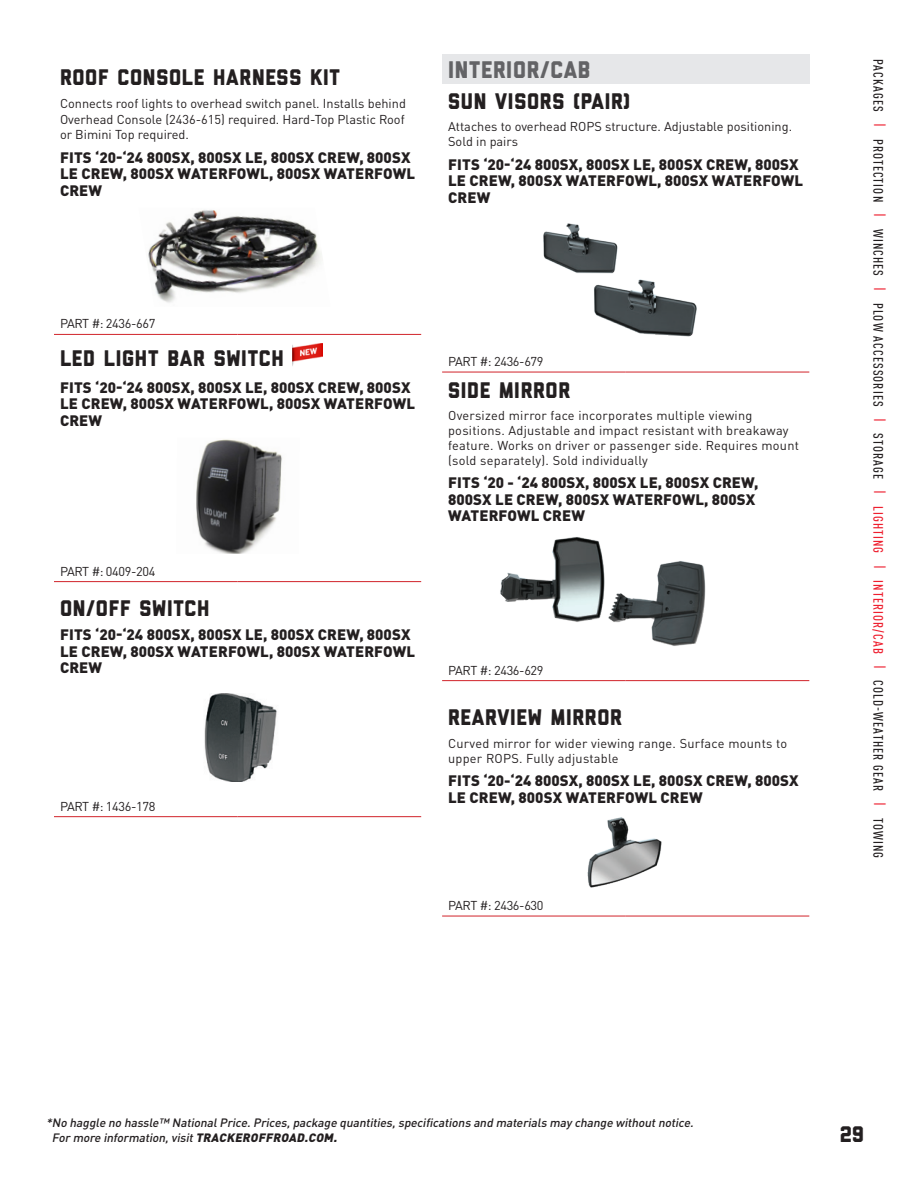
<style>
.page{position:relative;width:918px;height:1188px;background:#fff}
.page>*{position:absolute;margin:0;border:0;box-sizing:border-box;transform-origin:0 0}
.t1{font:800 24px "Liberator";letter-spacing:.03em;color:#636366}
.t2{font:800 22.5px "Liberator";letter-spacing:.03em;color:#231f20}
.t3{font:900 15px/16.5px "DINOT";letter-spacing:.01em;color:#231f20}
.t4{font:500 condensed 13.5px "DINOT";letter-spacing:.08em;color:#231f20}
.t5{font:12.75px/15px "DINOT";letter-spacing:.02em;color:#231f20}
.t6{font:12.75px/15px "DINOT";color:#231f20}
.t7{font:italic 500 12px/15px "DINOT";color:#231f20}
.s1{color:#ee1b2c}
.s2{color:#ee1f2f}
.s3{font-weight:900}
</style>
<div class="page">
<hr style="left:54px;top:334px;width:184px;height:1px;background:#d1232a">
<hr style="left:238px;top:334px;width:183px;height:1px;background:#d1232a">
<img style="left:148px;top:210px;width:174px;height:93px">
<hr style="left:54px;top:581px;width:184px;height:1px;background:#d1232a">
<hr style="left:238px;top:581px;width:183px;height:1px;background:#d1232a">
<img style="left:293px;top:343px;width:30px;height:21px">
<img style="left:196px;top:439px;width:86px;height:115px">
<hr style="left:54px;top:816px;width:184px;height:1px;background:#d1232a">
<hr style="left:238px;top:816px;width:183px;height:1px;background:#d1232a">
<img style="left:204px;top:693px;width:73px;height:88px">
<div style="left:442px;top:54px;width:367px;height:30px;background:#e6e7e9"></div>
<hr style="left:442px;top:372px;width:184px;height:1px;background:#d1232a">
<hr style="left:626px;top:372px;width:183px;height:1px;background:#d1232a">
<img style="left:543px;top:223px;width:154px;height:114px">
<hr style="left:442px;top:680px;width:184px;height:1px;background:#d1232a">
<hr style="left:626px;top:680px;width:183px;height:1px;background:#d1232a">
<img style="left:500px;top:537px;width:206px;height:109px">
<hr style="left:442px;top:916px;width:184px;height:1px;background:#d1232a">
<hr style="left:626px;top:916px;width:183px;height:1px;background:#d1232a">
<img style="left:587px;top:817px;width:75px;height:71px">
<h2 class="t2" style="left:60px;top:69px;width:281px">ROOF CONSOLE HARNESS KIT</h2>
<p class="t5" style="left:60px;top:95px;width:347px;line-height:15.8px;text-align:justify">Connects roof lights to overhead switch panel. Installs behind Overhead Console (2436-615) required. Hard-Top Plastic Roof or Bimini Top required.</p>
<p class="t3" style="left:60px;top:149px;width:357px">FITS ‘20-‘24 800SX, 800SX LE, 800SX CREW, 800SX<br>LE CREW, 800SX WATERFOWL, 800SX WATERFOWL<br>CREW</p>
<h1 class="t1" style="left:448px;top:61px;width:144px">INTERIOR/CAB</h1>
<h2 class="t2" style="left:448px;top:94px;width:184px">SUN VISORS (PAIR)</h2>
<p class="t6" style="left:448px;top:119px;width:346px">Attaches to overhead ROPS structure. Adjustable positioning.<br>Sold in pairs</p>
<p class="t3" style="left:448px;top:155px;width:357px">FITS ‘20-‘24 800SX, 800SX LE, 800SX CREW, 800SX<br>LE CREW, 800SX WATERFOWL, 800SX WATERFOWL<br>CREW</p>
<p class="t5" style="left:60px;top:316px;width:97px">PART #: 2436-667</p>
<h2 class="t2" style="left:60px;top:351px;width:225px">LED LIGHT BAR SWITCH</h2>
<p class="t3" style="left:60px;top:379px;width:357px">FITS ‘20-‘24 800SX, 800SX LE, 800SX CREW, 800SX<br>LE CREW, 800SX WATERFOWL, 800SX WATERFOWL<br>CREW</p>
<p class="t5" style="left:60px;top:563px;width:97px">PART #: 0409-204</p>
<h2 class="t2" style="left:60px;top:600px;width:151px">ON/OFF SWITCH</h2>
<p class="t3" style="left:60px;top:626px;width:357px">FITS ‘20-‘24 800SX, 800SX LE, 800SX CREW, 800SX<br>LE CREW, 800SX WATERFOWL, 800SX WATERFOWL<br>CREW</p>
<p class="t5" style="left:60px;top:798px;width:97px">PART #: 1436-178</p>
<p class="t5" style="left:448px;top:354px;width:97px">PART #: 2436-679</p>
<h2 class="t2" style="left:448px;top:382px;width:124px">SIDE MIRROR</h2>
<p class="t5" style="left:448px;top:407px;width:352px">Oversized mirror face incorporates multiple viewing positions. Adjustable and impact resistant with breakaway feature. Works on driver or passenger side. Requires mount (sold separately). Sold individually</p>
<p class="t3" style="left:448px;top:474px;width:312px">FITS ‘20 - ‘24 800SX, 800SX LE, 800SX CREW,<br>800SX LE CREW, 800SX WATERFOWL, 800SX<br>WATERFOWL CREW</p>
<p class="t5" style="left:448px;top:662px;width:97px">PART #: 2436-629</p>
<h2 class="t2" style="left:448px;top:709px;width:175px">REARVIEW MIRROR</h2>
<p class="t5" style="left:448px;top:735px;width:341px">Curved mirror for wider viewing range. Surface mounts to upper ROPS. Fully adjustable</p>
<p class="t3" style="left:448px;top:772px;width:352px">FITS ‘20-‘24 800SX, 800SX LE, 800SX CREW, 800SX<br>LE CREW, 800SX WATERFOWL CREW</p>
<p class="t5" style="left:448px;top:898px;width:97px">PART #: 2436-630</p>
<p class="t4" style="left:886px;top:59px;width:801px;rotate:90deg">PACKAGES <span class="s1">|</span> PROTECTION <span class="s1">|</span> WINCHES <span class="s1">|</span> PLOW ACCESSORIES <span class="s1">|</span> STORAGE <span class="s1">|</span> <span class="s2">LIGHTING | INTERIOR/CAB</span> <span class="s1">|</span> COLD-WEATHER GEAR <span class="s1">|</span> TOWING</p>
<p class="t7" style="left:52px;top:1115px;width:646px;text-indent:-6px">*No haggle no hassle™ NationalPrice.Prices,package quantities,specifications and materials may change withoutnotice.<br>For more information,visit<span class="s3">TRACKEROFFROAD.COM.</span></p>
<h2 class="t2" style="left:840px;top:1126px;width:26px">29</h2>
</div>
